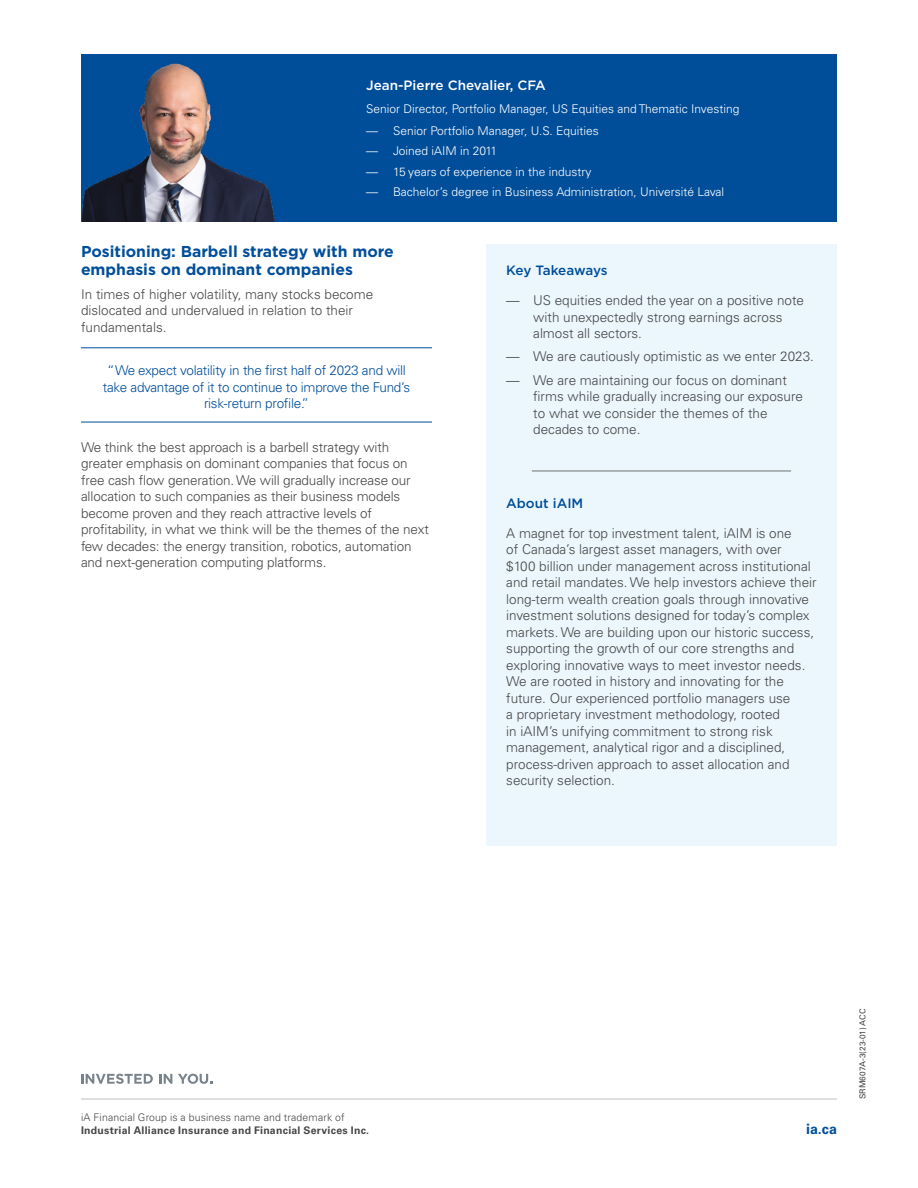
<style>
.page{position:relative;width:918px;height:1188px;background:#fff}
.page>*{position:absolute;margin:0;border:0;box-sizing:border-box;transform-origin:0 0}
.t1{font:700 15.75px/18.8px "Gotham";color:#004e9a}
.t2{font:700 14.25px "Univers LT Pro 65";color:#004e9a}
.t3{font:300 13.5px/16.5px "Univers LT Pro 45";color:#474747}
.P__Citation{font:300 13.5px/16.5px "Univers LT Pro 45";letter-spacing:-.02em;color:#004e9a;text-align:center}
.t4{font:500 13.5px "Gotham";color:#fff}
.t5{font:500 13.5px "Gotham";letter-spacing:-.02em;color:#004e9a}
.t6{font:500 13.5px "Gotham";color:#004e9a}
.t7{font:300 12px "Univers LT Pro 45";color:#fff}
.t8{font:700 10.5px/12.8px "Univers LT Pro 65";letter-spacing:.025em;color:#474747}
.t9{font:8.25px "Univers LT Pro 55 Roman";color:#474747}
.s1{font-family:"Univers LT Pro 45";font-weight:300}
</style>
<div class="page">
<hr style="left:81px;top:347px;width:351px;height:1px;background:#004e9a">
<hr style="left:81px;top:422px;width:351px;height:1px;background:#004e9a">
<div style="left:81px;top:54px;width:756px;height:167px;background:#004e9a"></div>
<div style="left:486px;top:244px;width:351px;height:601px;background:#ebf6fd"></div>
<hr style="left:532px;top:471px;width:259px;height:1px;background:#6f7170">
<svg style="left:81px;top:1074px;width:72px;height:10px"></svg>
<svg style="left:159px;top:1074px;width:13px;height:10px"></svg>
<svg style="left:178px;top:1074px;width:34px;height:10px"></svg>
<hr style="left:81px;top:1099px;width:756px;height:1px;background:#bfc0c1">
<img style="left:81px;top:63px;width:195px;height:158px">
<h3 class="t4" style="left:366px;top:76px;width:181px">Jean-Pierre Chevalier, CFA</h3>
<p class="t7" style="left:366px;top:101px;width:375px">Senior Director, Portfolio Manager, US Equities and Thematic Investing</p>
<p class="t7" style="left:366px;top:123px;width:234px">— Senior Portfolio Manager, U.S. Equities</p>
<p class="t7" style="left:366px;top:143px;width:133px">— Joined iAIM in 2011</p>
<p class="t7" style="left:366px;top:164px;width:227px">— 15 years of experience in the industry</p>
<p class="t7" style="left:366px;top:184px;width:360px">— Bachelor’s degree in Business Administration, Université Laval</p>
<h2 class="t1" style="left:81px;top:242px;width:314px">Positioning: Barbell strategy with more emphasis on dominant companies</h2>
<p class="t3" style="left:81px;top:285px;width:294px">In times of higher volatility, many stocks become dislocated and undervalued in relation to their fundamentals.</p>
<p class="P__Citation" style="left:103px;top:362px;width:309px">“We expect volatility in the first half of 2023 and will take advantage of it to continue to improve the Fund’s risk-return profile.”</p>
<p class="t3" style="left:81px;top:438px;width:349px">We think the best approach is a barbell strategy with greater emphasis on dominant companies that focus on free cash flow generation. We will gradually increase our allocation to such companies as their business models become proven and they reach attractive levels of profitability, in what we think will be the themes of the next few decades: the energy transition, robotics, automation and next-generation computing platforms.</p>
<h3 class="t5" style="left:506px;top:262px;width:103px">Key Takeaways</h3>
<p class="t3" style="left:533px;top:292px;width:272px;text-indent:-27px">— US equities ended the year on a positive note with unexpectedly strong earnings across almost all sectors.</p>
<p class="t3" style="left:506px;top:348px;width:309px">— We are cautiously optimistic as we enter 2023.</p>
<p class="t3" style="left:533px;top:371px;width:271px;text-indent:-27px">— We are maintaining our focus on dominant firms while gradually increasing our exposure to what we consider the themes of the decades to come.</p>
<h3 class="t6" style="left:506px;top:494px;width:79px">About iAIM</h3>
<p class="t3" style="left:506px;top:524px;width:312px">A magnet for top investment talent, iAIM is one<br>of Canada’s largest asset managers, with over<br>$100 billion under management across institutional and retail mandates. We help investors achieve their long-term wealth creation goals through innovative investment solutions designed for today’s complex markets. We are building upon our historic success, supporting the growth of our core strengths and exploring innovative ways to meet investor needs.<br>We are rooted in history and innovating for the future. Our experienced portfolio managers use<br>a proprietary investment methodology, rooted<br>in iAIM’s unifying commitment to strong risk management, analytical rigor and a disciplined, process-driven approach to asset allocation and security selection.</p>
<p class="t8" style="left:81px;top:1111px;width:290px"><span class="s1">iA Financial Group is a business name and trademark of<br></span>Industrial Alliance Insurance and Financial Services Inc.</p>
<p class="t2" style="left:806px;top:1119px;width:32px">ia.ca</p>
<p class="t9" style="left:857px;top:1099px;width:92px;rotate:-90deg">SRM607A-3(23-01) ACC</p>
</div>
